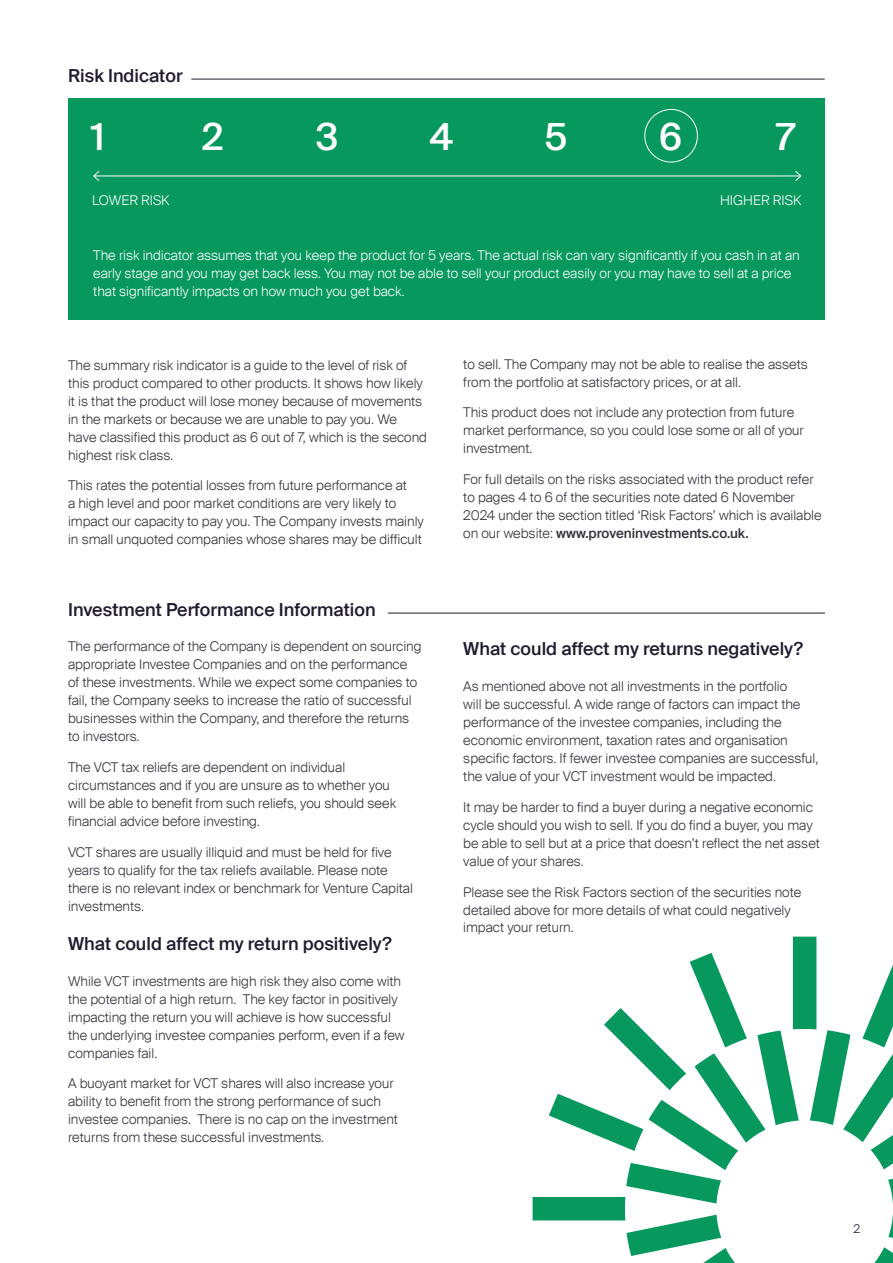
<style>
.page{position:relative;width:893px;height:1263px;background:#fff}
.page>*{position:absolute;margin:0;border:0;box-sizing:border-box;transform-origin:0 0}
.t1{font:500 37.5px "Suisse Intl";color:#fff}
.t2{font:500 18px "Suisse Intl";color:#211b2f}
.t3{font:300 13.5px/18px "Suisse Intl";color:#33303a}
.t4{font:300 13.5px/18px "Suisse Intl";color:#fff}
.t5{font:300 12px "Suisse Intl";color:#211b2f}
.s1{font-weight:500}
</style>
<div class="page">
<div style="left:68px;top:99px;width:757px;height:221px;background:#07985e"></div>
<hr style="left:94px;top:176px;width:707px;height:1px;background:#fff">
<svg style="left:93px;top:170px;width:7px;height:11px"></svg>
<svg style="left:794px;top:171px;width:8px;height:10px"></svg>
<div style="left:644px;top:109px;width:54px;height:53px;border:1px solid #fff;border-radius:50%"></div>
<hr style="left:191px;top:79px;width:634px;height:1px;background:#211b2f">
<hr style="left:388px;top:613px;width:437px;height:1px;background:#211b2f">
<svg style="left:533px;top:936px;width:360px;height:327px"></svg>
<h2 class="t2" style="left:68px;top:65px;width:116px">Risk Indicator</h2>
<h1 class="t1" style="left:91px;top:115px;width:15px">1</h1>
<h1 class="t1" style="left:202px;top:115px;width:23px">2</h1>
<h1 class="t1" style="left:316px;top:115px;width:24px">3</h1>
<h1 class="t1" style="left:430px;top:115px;width:25px">4</h1>
<h1 class="t1" style="left:545px;top:115px;width:24px">5</h1>
<h1 class="t1" style="left:659px;top:115px;width:25px">6</h1>
<h1 class="t1" style="left:776px;top:115px;width:20px">7</h1>
<p class="t4" style="left:92px;top:191px;width:79px">LOWER RISK</p>
<p class="t4" style="left:720px;top:191px;width:83px">HIGHER RISK</p>
<p class="t4" style="left:93px;top:246px;width:708px">The risk indicator assumes that you keep the product for 5 years. The actual risk can vary significantly if you cash in at an early stage and you may get back less. You may not be able to sell your product easily or you may have to sell at a price that significantly impacts on how much you get back.</p>
<p class="t3" style="left:68px;top:356px;width:360px">The summary risk indicator is a guide to the level of risk of this product compared to other products. It shows how likely it is that the product will lose money because of movements in the markets or because we are unable to pay you. We have classified this product as 6 out of 7, which is the second highest risk class.</p>
<p class="t3" style="left:68px;top:477px;width:357px">This rates the potential losses from future performance at<br>a high level and poor market conditions are very likely to impact our capacity to pay you. The Company invests mainly in small unquoted companies whose shares may be difficult</p>
<h2 class="t2" style="left:68px;top:599px;width:309px">Investment Performance Information</h2>
<p class="t3" style="left:68px;top:638px;width:355px">The performance of the Company is dependent on sourcing appropriate Investee Companies and on the performance of these investments. While we expect some companies to fail, the Company seeks to increase the ratio of successful businesses within the Company, and therefore the returns to investors.</p>
<p class="t3" style="left:68px;top:758px;width:330px">The VCT tax reliefs are dependent on individual circumstances and if you are unsure as to whether you will be able to benefit from such reliefs, you should seek financial advice before investing.</p>
<p class="t3" style="left:68px;top:843px;width:346px">VCT shares are usually illiquid and must be held for five years to qualify for the tax reliefs available. Please note there is no relevant index or benchmark for Venture Capital investments.</p>
<h2 class="t2" style="left:68px;top:933px;width:325px">What could affect my return positively?</h2>
<p class="t3" style="left:68px;top:972px;width:338px">While VCT investments are high risk they also come with the potential of a high return. The key factor in positively impacting the return you will achieve is how successful the underlying investee companies perform, even if a few companies fail.</p>
<p class="t3" style="left:68px;top:1074px;width:331px">A buoyant market for VCT shares will also increase your ability to benefit from the strong performance of such investee companies. There is no cap on the investment returns from these successful investments.</p>
<p class="t3" style="left:463px;top:355px;width:346px">to sell. The Company may not be able to realise the assets from the portfolio at satisfactory prices, or at all.</p>
<p class="t3" style="left:463px;top:404px;width:342px">This product does not include any protection from future market performance, so you could lose some or all of your investment.</p>
<p class="t3" style="left:463px;top:470px;width:360px">For full details on the risks associated with the product refer to pages 4 to 6 of the securities note dated 6 November 2024 under the section titled ‘Risk Factors’ which is available on our website: <span class="s1">www.proveninvestments.co.uk.</span></p>
<h2 class="t2" style="left:463px;top:638px;width:341px">What could affect my returns negatively?</h2>
<p class="t3" style="left:463px;top:677px;width:357px">As mentioned above not all investments in the portfolio<br>will be successful. A wide range of factors can impact the performance of the investee companies, including the economic environment, taxation rates and organisation specific factors. If fewer investee companies are successful, the value of your VCT investment would be impacted.</p>
<p class="t3" style="left:463px;top:798px;width:358px">It may be harder to find a buyer during a negative economic cycle should you wish to sell. If you do find a buyer, you may be able to sell but at a price that doesn’t reflect the net asset value of your shares.</p>
<p class="t3" style="left:463px;top:883px;width:340px">Please see the Risk Factors section of the securities note detailed above for more details of what could negatively impact your return.</p>
<p class="t5" style="left:853px;top:1222px;width:8px">2</p>
</div>
